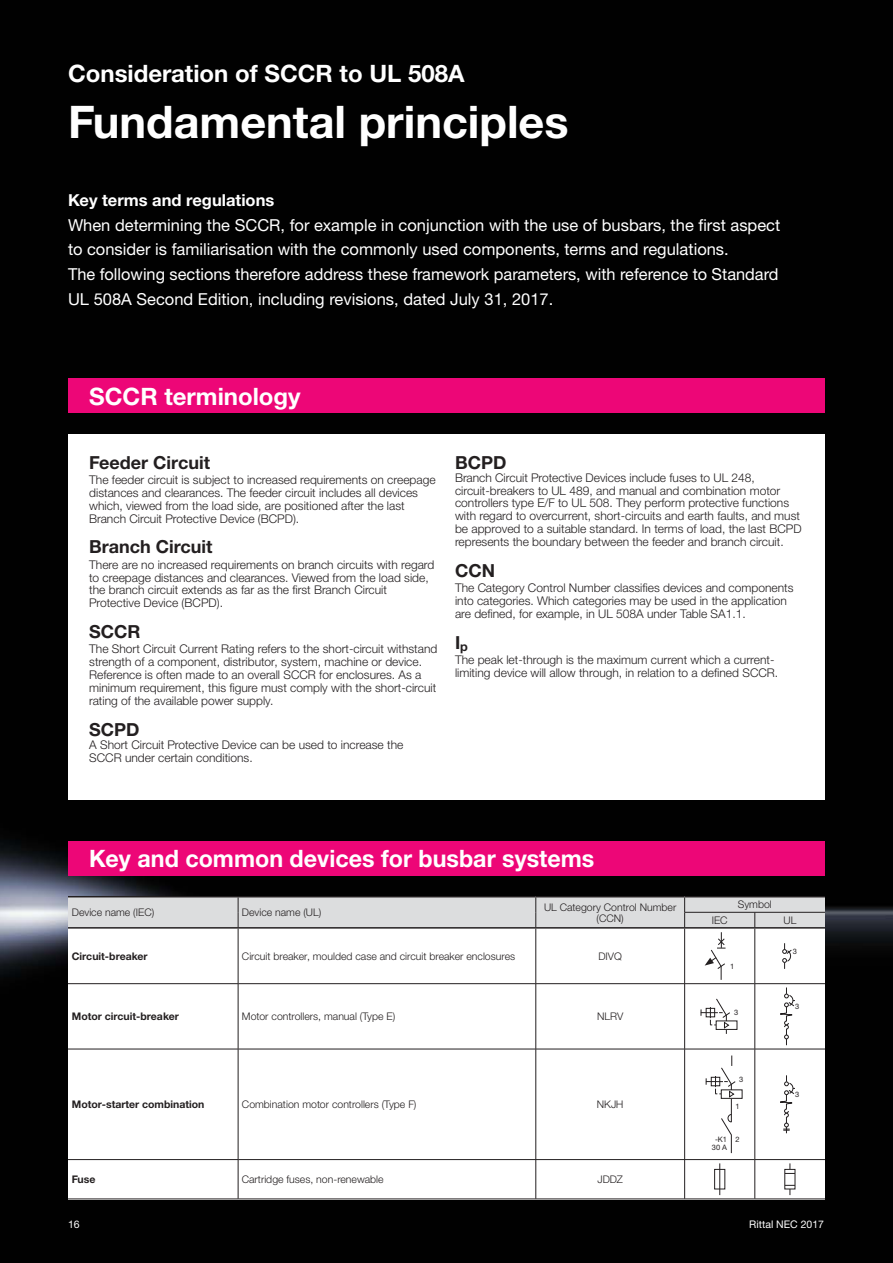
<style>
.page{position:relative;width:893px;height:1263px;background:#010101}
.page>*{position:absolute;margin:0;border:0;box-sizing:border-box;transform-origin:0 0}
.t1{font:700 45px "Neue Helvetica For Rittal";color:#fff}
.t2{font:700 24px "Neue Helvetica For Rittal";color:#fff}
.t3{font:700 18px "Neue Helvetica For Rittal";color:#231f20}
.t4{font:16.5px/24.8px "Neue Helvetica For Rittal";color:#fff}
.t5{font:700 16.5px "Neue Helvetica For Rittal";color:#fff}
.t6{font:300 12px/12.9px "Neue Helvetica For Rittal";color:#231f20}
.t7{font:300 10.5px/10.9px "Neue Helvetica For Rittal";color:#231f20;text-align:center}
.t8{font:700 10.5px "Neue Helvetica For Rittal";color:#231f20}
.t9{font:10.5px "Neue Helvetica For Rittal";color:#fff}
.t10{font:7.5px/7.8px "Neue Helvetica For Rittal";color:#231f20;text-align:center}
</style>
<div class="page">
<div style="left:68px;top:841px;width:757px;height:34px;background:#ed0677"></div>
<div style="left:68px;top:896px;width:757px;height:303px;background:#fff"></div>
<hr style="left:238px;top:929px;width:1px;height:54px;background:#231f20">
<hr style="left:535px;top:929px;width:1px;height:54px;background:#231f20">
<hr style="left:684px;top:929px;width:1px;height:54px;background:#231f20">
<hr style="left:754px;top:929px;width:1px;height:54px;background:#231f20">
<hr style="left:68px;top:983px;width:170px;height:1px;background:#231f20">
<hr style="left:238px;top:984px;width:1px;height:65px;background:#231f20">
<hr style="left:535px;top:984px;width:1px;height:65px;background:#231f20">
<hr style="left:684px;top:984px;width:1px;height:65px;background:#231f20">
<hr style="left:755px;top:983px;width:70px;height:1px;background:#231f20">
<hr style="left:754px;top:984px;width:1px;height:65px;background:#231f20">
<hr style="left:68px;top:1049px;width:170px;height:1px;background:#231f20">
<hr style="left:238px;top:1049px;width:1px;height:110px;background:#231f20">
<hr style="left:535px;top:1049px;width:1px;height:110px;background:#231f20">
<hr style="left:684px;top:1049px;width:1px;height:110px;background:#231f20">
<hr style="left:755px;top:1049px;width:70px;height:1px;background:#231f20">
<hr style="left:754px;top:1049px;width:1px;height:110px;background:#231f20">
<hr style="left:68px;top:1159px;width:170px;height:1px;background:#231f20">
<hr style="left:238px;top:1160px;width:1px;height:39px;background:#231f20">
<hr style="left:535px;top:1160px;width:1px;height:39px;background:#231f20">
<hr style="left:684px;top:1160px;width:1px;height:39px;background:#231f20">
<hr style="left:755px;top:1159px;width:70px;height:1px;background:#231f20">
<hr style="left:754px;top:1160px;width:1px;height:39px;background:#231f20">
<hr style="left:68px;top:1199px;width:170px;height:1px;background:#231f20">
<hr style="left:755px;top:1199px;width:70px;height:1px;background:#231f20">
<hr style="left:238px;top:983px;width:517px;height:1px;background:#231f20">
<hr style="left:238px;top:1049px;width:517px;height:1px;background:#231f20">
<hr style="left:238px;top:1159px;width:517px;height:1px;background:#231f20">
<hr style="left:238px;top:1199px;width:517px;height:1px;background:#231f20">
<hr style="left:68px;top:896px;width:468px;height:1px;background:#231f20">
<hr style="left:536px;top:896px;width:149px;height:1px;background:#231f20">
<hr style="left:685px;top:896px;width:140px;height:1px;background:#231f20">
<svg style="left:68px;top:897px;width:757px;height:83px"></svg>
<div style="left:716px;top:1021px;width:21px;height:9px;border:1px solid #231f20"></div>
<svg style="left:701px;top:998px;width:29px;height:36px"></svg>
<svg style="left:780px;top:988px;width:15px;height:57px"></svg>
<div style="left:721px;top:1090px;width:21px;height:9px;border:1px solid #231f20"></div>
<svg style="left:706px;top:1056px;width:30px;height:98px"></svg>
<svg style="left:780px;top:1075px;width:15px;height:58px"></svg>
<hr style="left:719px;top:1163px;width:1px;height:32px;background:#231f20">
<div style="left:714px;top:1169px;width:11px;height:20px;border:1px solid #231f20"></div>
<hr style="left:790px;top:1163px;width:1px;height:32px;background:#231f20">
<svg style="left:785px;top:1169px;width:10px;height:20px"></svg>
<div style="left:68px;top:379px;width:757px;height:34px;background:#ed0677"></div>
<div style="left:68px;top:434px;width:757px;height:365px;background:#fff"></div>
<h2 class="t2" style="left:68px;top:65px;width:398px">Consideration of SCCR to UL 508A</h2>
<h1 class="t1" style="left:68px;top:106px;width:502px">Fundamental principles</h1>
<h3 class="t5" style="left:68px;top:194px;width:208px">Key terms and regulations</h3>
<p class="t4" style="left:68px;top:214px;width:714px">When determining the SCCR, for example in conjunction with the use of busbars, the first aspect to consider is familiarisation with the commonly used components, terms and regulations.<br>The following sections therefore address these framework parameters, with reference to Standard UL 508A Second Edition, including revisions, dated July 31, 2017.</p>
<h2 class="t2" style="left:89px;top:388px;width:213px">SCCR terminology</h2>
<h3 class="t3" style="left:89px;top:456px;width:122px">Feeder Circuit</h3>
<p class="t6" style="left:89px;top:475px;width:348px">The feeder circuit is subject to increased requirements on creepage distances and clearances. The feeder circuit includes all devices which, viewed from the load side, are positioned after the last Branch Circuit Protective Device (BCPD).</p>
<h3 class="t3" style="left:89px;top:541px;width:125px">Branch Circuit</h3>
<p class="t6" style="left:89px;top:559px;width:347px">There are no increased requirements on branch circuits with regard to creepage distances and clearances. Viewed from the load side, the branch circuit extends as far as the first Branch Circuit Protective Device (BCPD).</p>
<h3 class="t3" style="left:89px;top:625px;width:53px">SCCR</h3>
<p class="t6" style="left:89px;top:644px;width:350px">The Short Circuit Current Rating refers to the short-circuit withstand strength of a component, distributor, system, machine or device.<br>Reference is often made to an overall SCCR for enclosures. As a minimum requirement, this figure must comply with the short-circuit rating of the available power supply.</p>
<h3 class="t3" style="left:89px;top:723px;width:52px">SCPD</h3>
<p class="t6" style="left:89px;top:740px;width:316px">A Short Circuit Protective Device can be used to increase the<br>SCCR under certain conditions.</p>
<h3 class="t3" style="left:455px;top:456px;width:53px">BCPD</h3>
<p class="t6" style="left:455px;top:472px;width:348px">Branch Circuit Protective Devices include fuses to UL 248, circuit-breakers to UL 489, and manual and combination motor controllers type E/F to UL 508. They perform protective functions with regard to overcurrent, short-circuits and earth faults, and must be approved to a suitable standard. In terms of load, the last BCPD represents the boundary between the feeder and branch circuit.</p>
<h3 class="t3" style="left:455px;top:564px;width:42px">CCN</h3>
<p class="t6" style="left:455px;top:583px;width:340px">The Category Control Number classifies devices and components into categories. Which categories may be used in the application are defined, for example, in UL 508A under Table SA1.1.</p>
<h3 class="t3" style="left:455px;top:636px;width:15px">I<sub>p</sub></h3>
<p class="t6" style="left:455px;top:655px;width:325px">The peak let-through is the maximum current which a current&shy;limiting device will allow through, in relation to a defined SCCR.</p>
<h2 class="t2" style="left:89px;top:850px;width:507px">Key and common devices for busbar systems</h2>
<p class="t7" style="left:72px;top:908px;width:84px">Device name (IEC)</p>
<p class="t7" style="left:242px;top:908px;width:81px">Device name (UL)</p>
<p class="t7" style="left:544px;top:903px;width:134px">UL Category Control Number (CCN)</p>
<p class="t7" style="left:738px;top:901px;width:35px">Symbol</p>
<p class="t7" style="left:712px;top:916px;width:17px">IEC</p>
<p class="t7" style="left:783px;top:916px;width:14px">UL</p>
<p class="t8" style="left:72px;top:953px;width:77px">Circuit-breaker</p>
<p class="t7" style="left:242px;top:952px;width:275px">Circuit breaker, moulded case and circuit breaker enclosures</p>
<p class="t7" style="left:598px;top:952px;width:25px">DIVQ</p>
<p class="t10" style="left:793px;top:948px;width:6px">3</p>
<p class="t10" style="left:730px;top:964px;width:6px">1</p>
<p class="t8" style="left:72px;top:1013px;width:109px">Motor circuit-breaker</p>
<p class="t7" style="left:242px;top:1012px;width:155px">Motor controllers, manual (Type E)</p>
<p class="t7" style="left:597px;top:1012px;width:28px">NLRV</p>
<p class="t10" style="left:734px;top:1009px;width:6px">3</p>
<p class="t10" style="left:795px;top:1003px;width:6px">3</p>
<p class="t10" style="left:739px;top:1077px;width:6px">3</p>
<p class="t10" style="left:795px;top:1091px;width:6px">3</p>
<p class="t8" style="left:72px;top:1101px;width:134px">Motor-starter combination</p>
<p class="t7" style="left:242px;top:1100px;width:176px">Combination motor controllers (Type F)</p>
<p class="t7" style="left:597px;top:1100px;width:28px">NKJH</p>
<p class="t10" style="left:712px;top:1137px;width:17px">-K1<br>30 A</p>
<p class="t10" style="left:735px;top:1103px;width:6px">1</p>
<p class="t10" style="left:735px;top:1137px;width:6px">2</p>
<p class="t8" style="left:72px;top:1176px;width:25px">Fuse</p>
<p class="t7" style="left:242px;top:1175px;width:143px">Cartridge fuses, non-renewable</p>
<p class="t7" style="left:597px;top:1175px;width:27px">JDDZ</p>
<p class="t9" style="left:68px;top:1221px;width:13px">16</p>
<p class="t9" style="left:749px;top:1221px;width:76px">Rittal NEC 2017</p>
</div>
